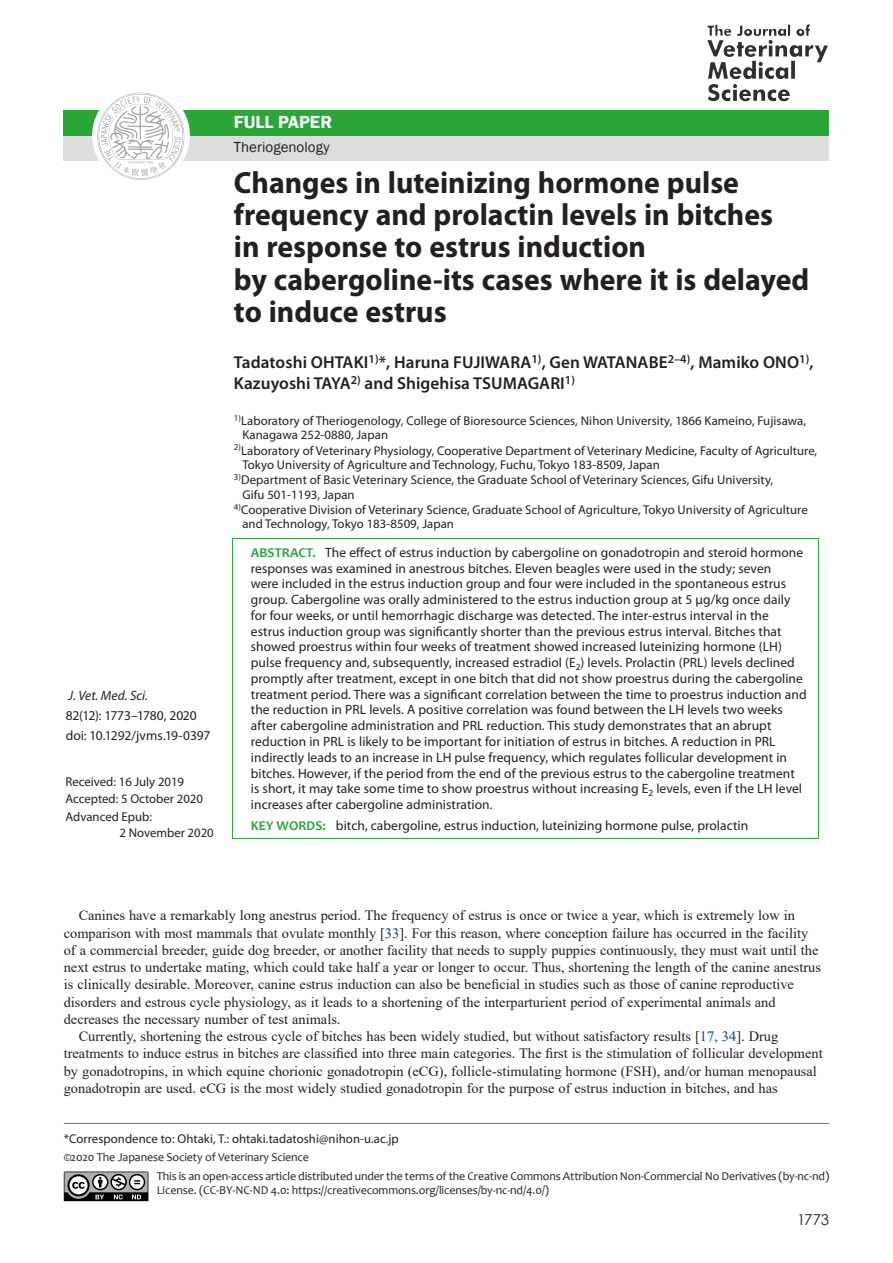
<style>
.page{position:relative;width:893px;height:1263px;background:#fff}
.page>*{position:absolute;margin:0;border:0;box-sizing:border-box;transform-origin:0 0}
.t1{font:700 30.75px/32.2px "Myriad Pro";color:#231f20}
.t2{font:600 18px "Franklin Gothic";color:#fff}
.t3{font:600 17.25px/21px "Myriad Pro";letter-spacing:.005em;color:#231f20}
.t4{font:15px "Franklin Gothic";color:#231f20}
.t5{font:15px "Century Gothic";color:#231f20}
.t6{font:14.25px "Times New Roman";color:#231f20}
.t7{font:13.5px/15.8px "Myriad Pro";letter-spacing:.005em;color:#231f20}
.t8{font:italic 13.5px "Myriad Pro";color:#231f20}
.t9{font:12.75px/14.2px "Myriad Pro";letter-spacing:.005em;color:#231f20}
.t10{font:12px/20px "Candara";letter-spacing:-.01em;color:#231f20}
.s1{font-family:"Candara";font-weight:700;color:#2aa738}
.s2{color:#003f98}
</style>
<div class="page">
<hr style="left:64px;top:1123px;width:765px;height:1px;background:#2aa738">
<div style="left:64px;top:136px;width:765px;height:25px;background:#dcdddf"></div>
<div style="left:64px;top:111px;width:765px;height:25px;background:#2aa738"></div>
<div style="left:92px;top:87px;width:98px;height:97px;background:#fff;border-radius:50%"></div>
<svg style="left:94px;top:92px;width:93px;height:88px"></svg>
<img style="left:707px;top:24px;width:106px;height:33px">
<div style="left:232px;top:538px;width:587px;height:301px;border:1px solid #2aa738"></div>
<svg style="left:64px;top:1171px;width:84px;height:30px"></svg>
<p class="t8" style="left:68px;top:687px;width:81px">J. Vet. Med. Sci.</p>
<p class="t7" style="left:66px;top:705px;width:146px;line-height:20px">82(12): 1773–1780, 2020 doi: 10.1292/jvms.19-0397</p>
<p class="t9" style="left:66px;top:772px;width:139px;line-height:17.9px">Received: 16 July 2019<br>Accepted: 5 October 2020<br>Advanced Epub:</p>
<p class="t9" style="left:120px;top:825px;width:96px">2 November 2020</p>
<h2 class="t2" style="left:234px;top:111px;width:100px">FULL PAPER</h2>
<p class="t4" style="left:234px;top:138px;width:97px">Theriogenology</p>
<h1 class="t1" style="left:234px;top:165px;width:577px">Changes in luteinizing hormone pulse frequency and prolactin levels in bitches<br>in response to estrus induction<br>by cabergoline-its cases where it is delayed to induce estrus</h1>
<p class="t3" style="left:234px;top:352px;width:581px">Tadatoshi OHTAKI<sup>1)</sup>*, Haruna FUJIWARA<sup>1)</sup>, Gen WATANABE<sup>2–4)</sup>, Mamiko ONO<sup>1)</sup>,<br>Kazuyoshi TAYA<sup>2)</sup> and Shigehisa TSUMAGARI<sup>1)</sup></p>
<p class="t9" style="left:242px;top:413px;width:565px;text-indent:-9px"><sup>1)</sup>Laboratory of Theriogenology, College of Bioresource Sciences, Nihon University, 1866 Kameino, Fujisawa,<br>Kanagawa 252-0880, Japan</p>
<p class="t9" style="left:242px;top:443px;width:576px;text-indent:-9px"><sup>2)</sup>Laboratory of Veterinary Physiology, Cooperative Department of Veterinary Medicine, Faculty of Agriculture,<br>Tokyo University of Agriculture and Technology, Fuchu, Tokyo 183-8509, Japan</p>
<p class="t9" style="left:242px;top:473px;width:532px;text-indent:-9px"><sup>3)</sup>Department of Basic Veterinary Science, the Graduate School of Veterinary Sciences, Gifu University,<br>Gifu 501-1193, Japan</p>
<p class="t9" style="left:242px;top:503px;width:567px;text-indent:-9px"><sup>4)</sup>Cooperative Division of Veterinary Science, Graduate School of Agriculture, Tokyo University of Agriculture and Technology, Tokyo 183-8509, Japan</p>
<p class="t7" style="left:251px;top:544px;width:557px"><span class="s1">ABSTRACT.</span> The effect of estrus induction by cabergoline on gonadotropin and steroid hormone responses was examined in anestrous bitches. Eleven beagles were used in the study; seven<br>were included in the estrus induction group and four were included in the spontaneous estrus group. Cabergoline was orally administered to the estrus induction group at 5 µg/kg once daily for four weeks, or until hemorrhagic discharge was detected. The inter-estrus interval in the<br>estrus induction group was significantly shorter than the previous estrus interval. Bitches that showed proestrus within four weeks of treatment showed increased luteinizing hormone (LH) pulse frequency and, subsequently, increased estradiol (E<sub>2</sub>) levels. Prolactin (PRL) levels declined promptly after treatment, except in one bitch that did not show proestrus during the cabergoline treatment period. There was a significant correlation between the time to proestrus induction and the reduction in PRL levels. A positive correlation was found between the LH levels two weeks after cabergoline administration and PRL reduction. This study demonstrates that an abrupt reduction in PRL is likely to be important for initiation of estrus in bitches. A reduction in PRL indirectly leads to an increase in LH pulse frequency, which regulates follicular development in bitches. However, if the period from the end of the previous estrus to the cabergoline treatment is short, it may take some time to show proestrus without increasing E<sub>2</sub> levels, even if the LH level increases after cabergoline administration.</p>
<p class="t7" style="left:251px;top:817px;width:499px"><span class="s1">KEY WORDS:</span> bitch, cabergoline, estrus induction, luteinizing hormone pulse, prolactin</p>
<p class="t6" style="left:79px;top:905px;width:718px">Canines have a remarkably long anestrus period. The frequency of estrus is once or twice a year, which is extremely low in</p>
<p class="t6" style="left:64px;top:923px;width:746px">comparison with most mammals that ovulate monthly [<span class="s2">33</span>]. For this reason, where conception failure has occurred in the facility</p>
<p class="t6" style="left:64px;top:940px;width:756px">of a commercial breeder, guide dog breeder, or another facility that needs to supply puppies continuously, they must wait until the</p>
<p class="t6" style="left:64px;top:957px;width:759px">next estrus to undertake mating, which could take half a year or longer to occur. Thus, shortening the length of the canine anestrus</p>
<p class="t6" style="left:64px;top:974px;width:732px">is clinically desirable. Moreover, canine estrus induction can also be beneficial in studies such as those of canine reproductive</p>
<p class="t6" style="left:64px;top:992px;width:713px">disorders and estrous cycle physiology, as it leads to a shortening of the interparturient period of experimental animals and</p>
<p class="t6" style="left:64px;top:1009px;width:278px">decreases the necessary number of test animals.</p>
<p class="t6" style="left:79px;top:1026px;width:701px">Currently, shortening the estrous cycle of bitches has been widely studied, but without satisfactory results [<span class="s2">17, 34</span>]. Drug</p>
<p class="t6" style="left:64px;top:1043px;width:760px">treatments to induce estrus in bitches are classified into three main categories. The first is the stimulation of follicular development</p>
<p class="t6" style="left:64px;top:1061px;width:755px">by gonadotropins, in which equine chorionic gonadotropin (eCG), follicle-stimulating hormone (FSH), and/or human menopausal</p>
<p class="t6" style="left:64px;top:1078px;width:715px">gonadotropin are used. eCG is the most widely studied gonadotropin for the purpose of estrus induction in bitches, and has</p>
<p class="t9" style="left:64px;top:1131px;width:336px">*Correspondence to: Ohtaki, T.: ohtaki.tadatoshi@nihon-u.ac.jp</p>
<p class="t10" style="left:157px;top:1146px;width:674px;text-indent:-93px">©2020 The Japanese Society of Veterinary Science<br>This is an open-access article distributed under the terms of the Creative Commons Attribution Non-Commercial No Derivatives (by-nc-nd)</p>
<p class="t10" style="left:157px;top:1180px;width:394px">License. (CC-BY-NC-ND 4.0: https://creativecommons.org/licenses/by-nc-nd/4.0/)</p>
<p class="t5" style="left:797px;top:1209px;width:34px">1773</p>
</div>
